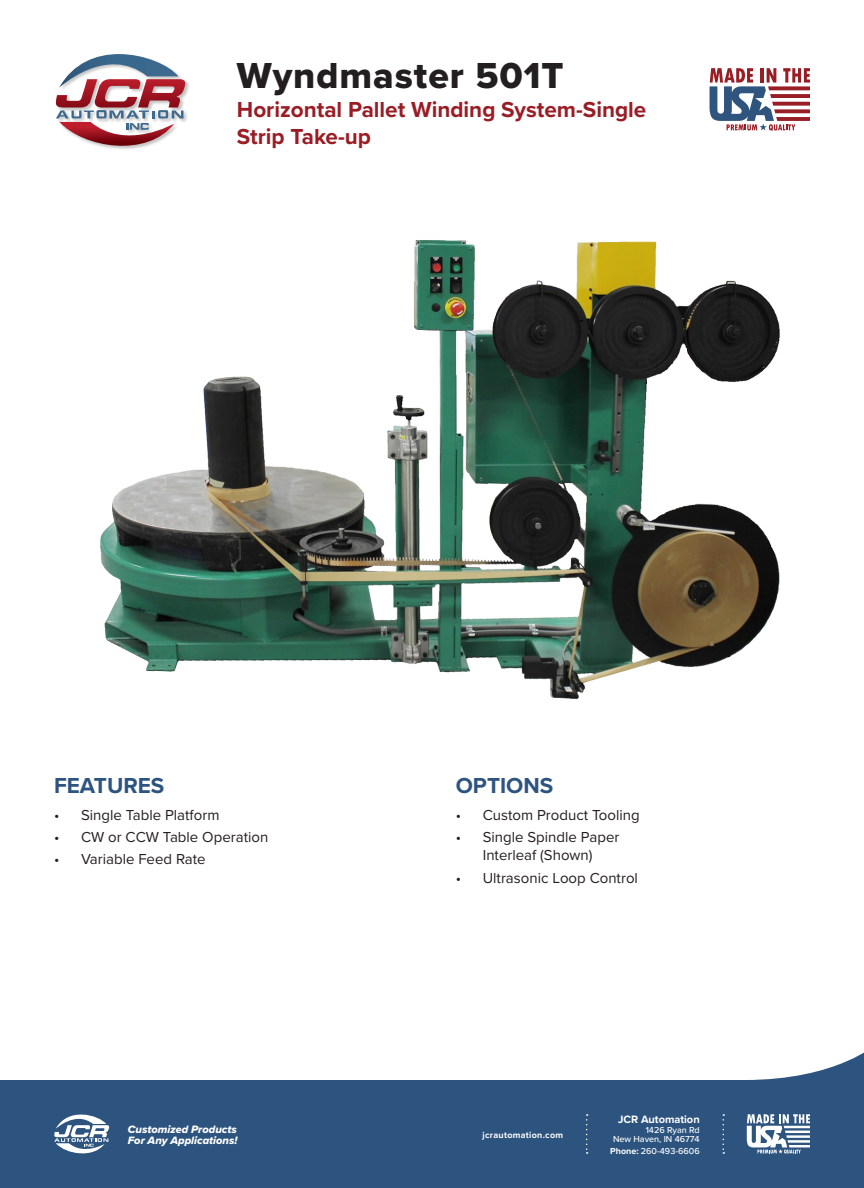
<style>
.page{position:relative;width:864px;height:1188px;background:#fff}
.page>*{position:absolute;margin:0;border:0;box-sizing:border-box;transform-origin:0 0}
.t1{font:37.5px "Proxima Nova Extrabld";letter-spacing:.025em;color:#231f20}
.t2{font:700 22.5px/27px "Proxima Nova";color:#9a1d25}
.t3{font:700 22.5px "Proxima Nova";color:#2d547f}
.t4{font:15px/18.3px "Proxima Nova";color:#231f20;text-align:center}
.t5{font:11.1px/10.4px "Proxima Nova Extrabld It";color:#fff}
.t6{font:700 11.1px "Proxima Nova";color:#fff}
.t7{font:500 9px/9px "Proxima Nova";color:#fff;text-align:right}
.t8{font:700 9px "Proxima Nova";letter-spacing:.03em;color:#fff}
.s1{font-weight:700}
</style>
<div class="page">
<svg style="left:0;top:1052px;width:864px;height:136px;fill:#2d547f"></svg>
<svg style="left:747px;top:1114px;width:63px;height:40px"></svg>
<svg style="left:54px;top:1114px;width:55px;height:40px"></svg>
<svg style="left:723px;top:1114px;width:1px;height:40px"></svg>
<svg style="left:586px;top:1114px;width:2px;height:40px"></svg>
<img style="left:186px;top:81px;width:3px;height:14px">
<svg style="left:55px;top:54px;width:131px;height:95px"></svg>
<img style="left:100px;top:240px;width:680px;height:459px">
<svg style="left:710px;top:68px;width:100px;height:63px"></svg>
<p class="t1" style="left:237px;top:47px;width:328px">Wyndmaster 501T</p>
<p class="t2" style="left:237px;top:96px;width:411px">Horizontal Pallet Winding System-Single<br>Strip Take-up</p>
<p class="t3" style="left:54px;top:768px;width:112px">FEATURES</p>
<p class="t3" style="left:456px;top:768px;width:99px">OPTIONS</p>
<p class="t4" style="left:456px;top:805px;width:185px">• Custom Product Tooling</p>
<p class="t4" style="left:456px;top:827px;width:165px">• Single Spindle Paper<br>Interleaf (Shown)</p>
<p class="t4" style="left:456px;top:868px;width:184px">• Ultrasonic Loop Control</p>
<p class="t4" style="left:54px;top:805px;width:167px">• Single Table Platform</p>
<p class="t4" style="left:54px;top:827px;width:216px">• CW or CCW Table Operation</p>
<p class="t4" style="left:54px;top:850px;width:153px">• Variable Feed Rate</p>
<p class="t6" style="left:618px;top:1111px;width:83px">JCR Automation</p>
<p class="t7" style="left:610px;top:1146px;width:91px"><span class="s1">Phone:</span> 260-493-6606</p>
<p class="t5" style="left:128px;top:1124px;width:111px">Customized Products<br>For Any Applications!</p>
<p class="t7" style="left:613px;top:1125px;width:88px">1426 Ryan Rd<br>New Haven, IN 46774</p>
<p class="t8" style="left:483px;top:1128px;width:82px">jcrautomation.com</p>
</div>
